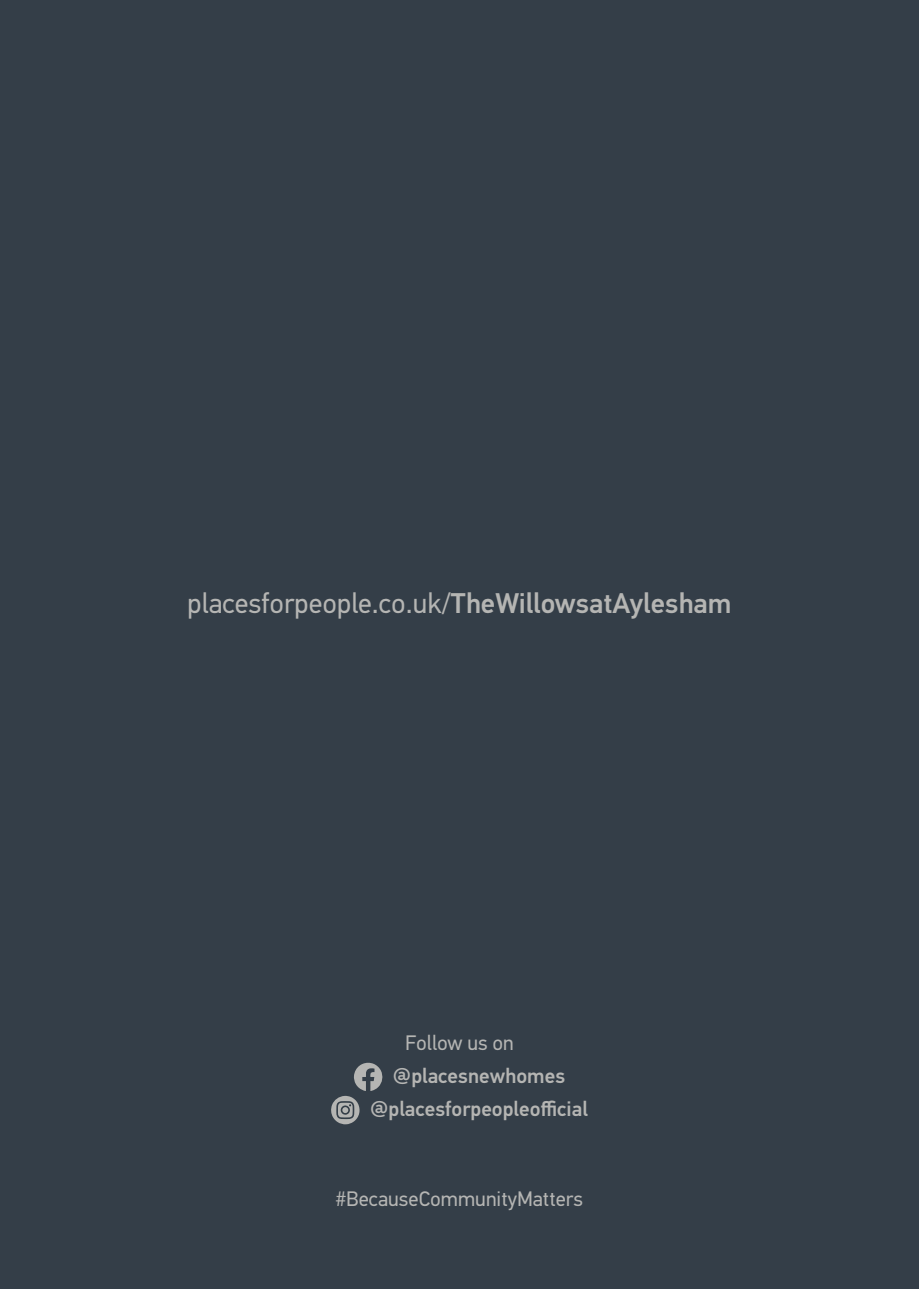
<style>
.page{position:relative;width:919px;height:1289px;background:#fff}
.page>*{position:absolute;margin:0;border:0;box-sizing:border-box;transform-origin:0 0}
.t1{font:28.5px "PF Din Text Std";color:#b5b5b3}
.t2{font:500 21px/33px "PF Din Text Std";color:#b5b5b3;text-align:center}
.t3{font:21px "PF Din Text Std";color:#b5b5b3}
.s1{font-weight:500}
</style>
<div class="page">
<div style="left:0;top:0;width:918px;height:1288px;background:#343e48"></div>
<svg style="left:331px;top:1062px;width:52px;height:62px"></svg>
<svg style="left:342px;top:1106px;width:6px;height:7px"></svg>
<p class="t1" style="left:187px;top:586px;width:545px">placesforpeople.co.uk/<span class="s1">TheWillowsatAylesham</span></p>
<p class="t3" style="left:405px;top:1030px;width:110px">Follow us on</p>
<p class="t2" style="left:370px;top:1059px;width:219px">@placesnewhomes @placesforpeopleofficial</p>
<p class="t3" style="left:336px;top:1186px;width:249px">#BecauseCommunityMatters</p>
</div>
